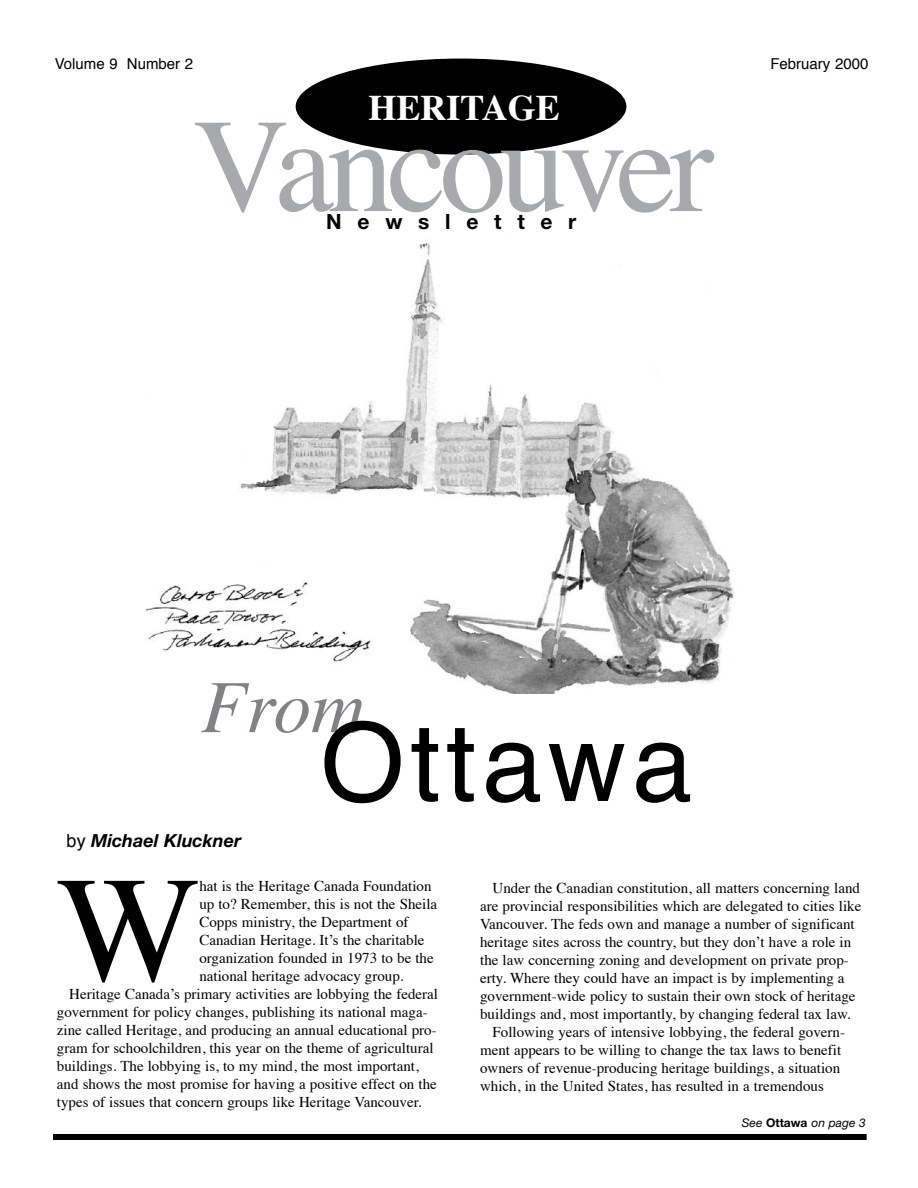
<style>
.page{position:relative;width:918px;height:1188px;background:#fff}
.page>*{position:absolute;margin:0;border:0;box-sizing:border-box;transform-origin:0 0}
.t1{font:151.05px "Times";color:#000}
.t2{font:133.5px "Times";letter-spacing:-.05em;color:#a7a9ac}
.t3{font:108.9px "Helvetica";letter-spacing:.05em;color:#000}
.t4{font:italic 75px "Times";color:#808285}
.t5{font:700 36px "Times";color:#fff}
.t6{font:700 21px "Helvetica Neue LT";letter-spacing:.75em;color:#000}
.t7{font:italic 700 18px "Helvetica Neue LT";color:#000}
.t8{font:15px "Times";color:#000}
.t9{font:15px "Helvetica";color:#000}
.t10{font:italic 12px "Helvetica Neue LT";color:#000}
.s1{font-family:"Helvetica";font-weight:400;font-style:normal}
.s2{font-weight:700;font-style:normal}
</style>
<div class="page">
<img style="left:147px;top:242px;width:587px;height:451px">
<div style="left:296px;top:59px;width:330px;height:96px;background:#000;border-radius:50%"></div>
<div style="left:53px;top:1134px;width:814px;height:6px;background:#000"></div>
<p class="t9" style="left:55px;top:52px;width:140px">Volume 9 Number 2</p>
<h3 class="t5" style="left:369px;top:73px;width:193px">HERITAGE</h3>
<h2 class="t2" style="left:193px;top:41px;width:522px">Vancouver</h2>
<h3 class="t6" style="left:326px;top:208px;width:252px">Newsletter</h3>
<p class="t9" style="left:770px;top:52px;width:99px">February 2000</p>
<h3 class="t4" style="left:201px;top:642px;width:165px">From</h3>
<h3 class="t3" style="left:320px;top:679px;width:374px">Ottawa</h3>
<p class="t7" style="left:67px;top:829px;width:176px"><span class="s1">by</span> Michael Kluckner</p>
<h1 class="t1" style="left:57px;top:789px;width:144px">W</h1>
<p class="t8" style="left:199px;top:872px;width:234px">hat is the Heritage Canada Foundation</p>
<p class="t8" style="left:199px;top:890px;width:239px">up to? Remember, this is not the Sheila</p>
<p class="t8" style="left:199px;top:908px;width:211px">Copps ministry, the Department of</p>
<p class="t8" style="left:199px;top:926px;width:227px">Canadian Heritage. It’s the charitable</p>
<p class="t8" style="left:199px;top:944px;width:236px">organization founded in 1973 to be the</p>
<p class="t8" style="left:199px;top:962px;width:206px">national heritage advocacy group.</p>
<p class="t8" style="left:69px;top:980px;width:370px">Heritage Canada’s primary activities are lobbying the federal</p>
<p class="t8" style="left:57px;top:998px;width:372px">government for policy changes, publishing its national maga-</p>
<p class="t8" style="left:57px;top:1016px;width:381px">zine called Heritage, and producing an annual educational pro-</p>
<p class="t8" style="left:57px;top:1034px;width:378px">gram for schoolchildren, this year on the theme of agricultural</p>
<p class="t8" style="left:57px;top:1052px;width:363px">buildings. The lobbying is, to my mind, the most important,</p>
<p class="t8" style="left:57px;top:1070px;width:382px">and shows the most promise for having a positive effect on the</p>
<p class="t8" style="left:57px;top:1088px;width:366px">types of issues that concern groups like Heritage Vancouver.</p>
<p class="t8" style="left:493px;top:873px;width:369px">Under the Canadian constitution, all matters concerning land</p>
<p class="t8" style="left:480px;top:891px;width:383px">are provincial responsibilities which are delegated to cities like</p>
<p class="t8" style="left:480px;top:909px;width:376px">Vancouver. The feds own and manage a number of significant</p>
<p class="t8" style="left:480px;top:927px;width:373px">heritage sites across the country, but they don’t have a role in</p>
<p class="t8" style="left:480px;top:945px;width:370px">the law concerning zoning and development on private prop-</p>
<p class="t8" style="left:480px;top:963px;width:366px">erty. Where they could have an impact is by implementing a</p>
<p class="t8" style="left:480px;top:981px;width:377px">government-wide policy to sustain their own stock of heritage</p>
<p class="t8" style="left:480px;top:999px;width:372px">buildings and, most importantly, by changing federal tax law.</p>
<p class="t8" style="left:493px;top:1017px;width:354px">Following years of intensive lobbying, the federal govern-</p>
<p class="t8" style="left:480px;top:1035px;width:363px">ment appears to be willing to change the tax laws to benefit</p>
<p class="t8" style="left:480px;top:1053px;width:362px">owners of revenue-producing heritage buildings, a situation</p>
<p class="t8" style="left:480px;top:1071px;width:345px">which, in the United States, has resulted in a tremendous</p>
<p class="t10" style="left:742px;top:1116px;width:126px">See <span class="s2">Ottawa</span> on page 3</p>
</div>
